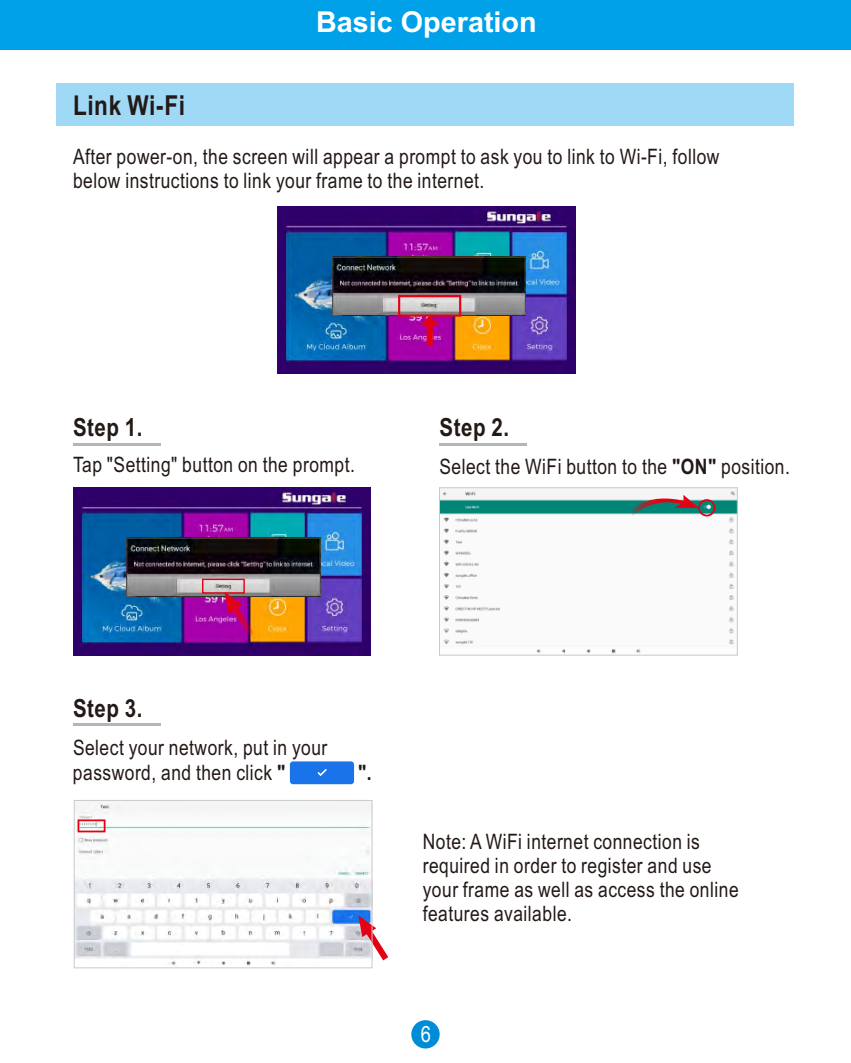
<style>
.page{position:relative;width:851px;height:1063px;background:#fff}
.page>*{position:absolute;margin:0;border:0;box-sizing:border-box;transform-origin:0 0}
.t1{font:700 28.75px "Arial";color:#fff}
.t2{font:700 27.5px "Arial Narrow";letter-spacing:.025em;color:#231916}
.t3{font:700 25px "Arial Narrow";letter-spacing:.025em;color:#231916}
.t4{font:22.5px "Arial Narrow";color:#fff}
.t5{font:21.25px/24px "Arial Narrow";letter-spacing:.025em;color:#231916}
.t6{font:700 21.25px "Arial Narrow";color:#231916}
.s1{font-weight:700}
</style>
<div class="page">
<img style="left:441px;top:491px;width:294px;height:163px">
<div style="left:57px;top:83px;width:737px;height:43px;background:#9fd9f6"></div>
<div style="left:0;top:0;width:850px;height:50px;background:#00a1e9"></div>
<div style="left:411px;top:1020px;width:28px;height:29px;background:#008cd6;border-radius:50%"></div>
<img style="left:278px;top:206px;width:297px;height:168px">
<img style="left:332px;top:256px;width:193px;height:60px">
<img style="left:73px;top:488px;width:298px;height:167px">
<img style="left:127px;top:537px;width:193px;height:60px">
<hr style="left:73px;top:443px;width:87px;height:2px;background:#b5b5b6">
<hr style="left:439px;top:443px;width:87px;height:2px;background:#b5b5b6">
<div style="left:698px;top:499px;width:17px;height:17px;border:2px solid #e60013;border-radius:50%"></div>
<svg style="left:629px;top:495px;width:70px;height:23px"></svg>
<hr style="left:73px;top:724px;width:87px;height:2px;background:#b5b5b6">
<svg style="left:224px;top:592px;width:30px;height:45px"></svg>
<div style="left:202px;top:579px;width:43px;height:15px;border:1px solid #e60013"></div>
<div style="left:439px;top:487px;width:298px;height:169px;border:1px solid #c9cacb"></div>
<img style="left:76px;top:802px;width:294px;height:164px">
<svg style="left:358px;top:916px;width:30px;height:44px"></svg>
<div style="left:78px;top:819px;width:27px;height:13px;border:2px solid #e60013"></div>
<div style="left:74px;top:800px;width:298px;height:168px;border:1px solid #c9cacb"></div>
<div style="left:290px;top:761px;width:64px;height:23px;background:#1a73e8;border-radius:3px"></div>
<svg style="left:317px;top:769px;width:10px;height:7px"></svg>
<svg style="left:420px;top:317px;width:19px;height:29px"></svg>
<div style="left:398px;top:295px;width:63px;height:22px;border:2px solid #e60013"></div>
<h1 class="t1" style="left:316px;top:12px;width:222px">Basic Operation</h1>
<p class="t2" style="left:73px;top:95px;width:113px">Link Wi-Fi</p>
<p class="t5" style="left:73px;top:147px;width:648px">After power-on, the screen will appear a prompt to ask you to link to Wi-Fi, follow below instructions to link your frame to the internet.</p>
<p class="t3" style="left:73px;top:418px;width:71px">Step 1.</p>
<p class="t3" style="left:439px;top:418px;width:71px">Step 2.</p>
<p class="t5" style="left:439px;top:456px;width:352px">Select the WiFi button to the <span class="s1">"ON"</span> position.</p>
<p class="t5" style="left:73px;top:455px;width:283px">Tap "Setting" button on the prompt.</p>
<p class="t3" style="left:73px;top:698px;width:71px">Step 3.</p>
<p class="t5" style="left:73px;top:738px;width:256px">Select your network, put in your password, and then click <span class="s1">"</span></p>
<p class="t6" style="left:358px;top:764px;width:15px">".</p>
<p class="t5" style="left:422px;top:832px;width:317px">Note: A WiFi internet connection is required in order to register and use your frame as well as access the online features available.</p>
<p class="t4" style="left:421px;top:1026px;width:12px">6</p>
</div>
